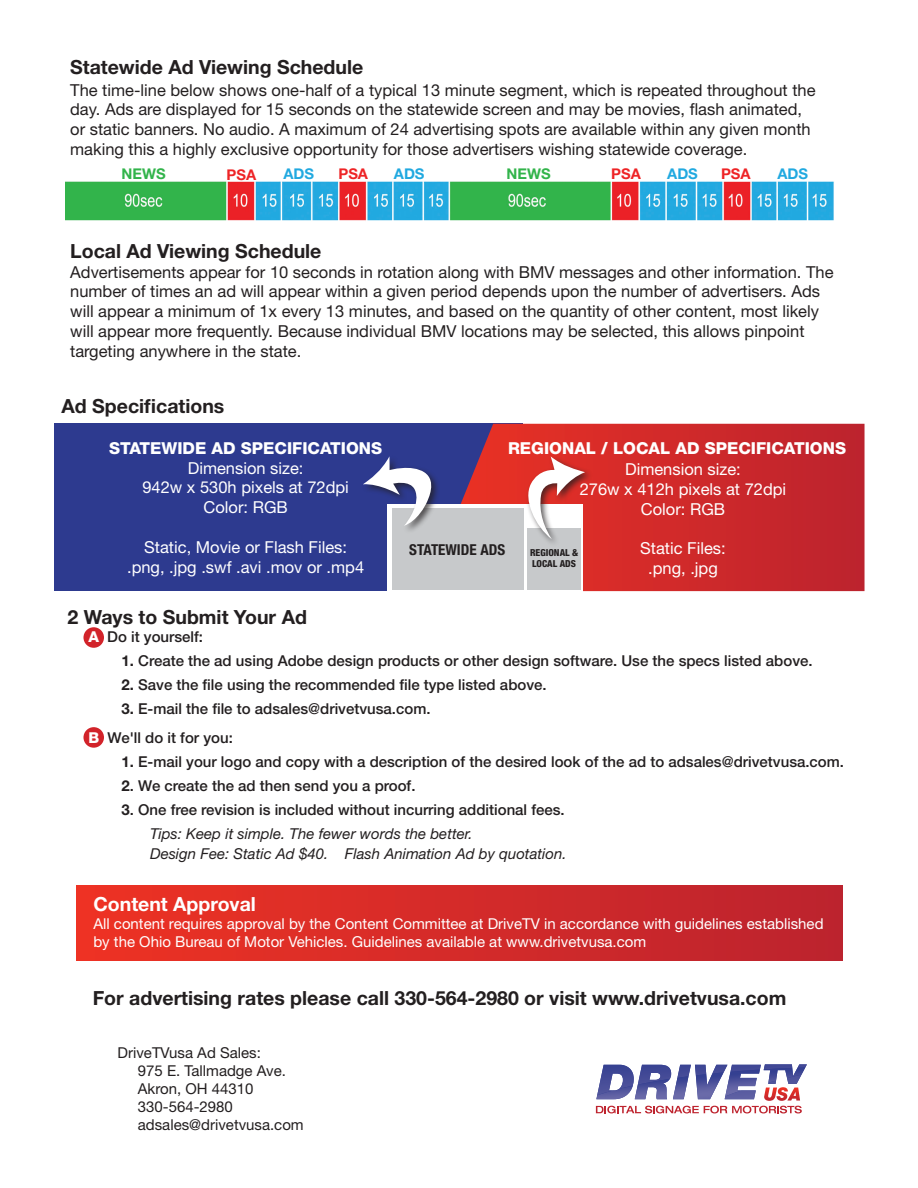
<style>
.page{position:relative;width:918px;height:1188px;background:#fff}
.page>*{position:absolute;margin:0;border:0;box-sizing:border-box;transform-origin:0 0}
.t1{font:700 19.5px "Helvetica Neue";color:#231f20}
.t2{font:700 19.5px "Helvetica Neue";color:#fff}
.t3{font:16.5px/19.8px "Helvetica Neue";color:#231f20}
.t4{font:16.5px/19.8px "Helvetica Neue";color:#fff;text-align:center}
.t5{font:800 16.5px "Helvetica Neue";color:#fff}
.t6{font:500 15px/24.2px "Helvetica Neue";color:#231f20}
.t7{font:15px/18px "Helvetica Neue";color:#fff}
.t8{font:15px/18px "Helvetica Neue";color:#231f20}
.t9{font:italic 15px "Helvetica Neue";color:#231f20}
.t10{font:700 condensed 15px "Helvetica Neue";color:#231f20}
.t11{font:700 14.85px "Helvetica Neue";color:#ee2426}
.t12{font:700 14.85px "Helvetica Neue";color:#21a9e0}
.t13{font:700 14.85px "Helvetica Neue";color:#32b44b}
.t14{font:800 condensed 9.6px/11.6px "Helvetica Neue";color:#231f20}
.s1{font-weight:800;color:#fff}
.s2{font-weight:700}
.s3{font-weight:400;font-style:italic}
</style>
<div class="page">
<div style="left:83px;top:727px;width:21px;height:21px;background:#d2232a;border-radius:50%"></div>
<div style="left:77px;top:886px;width:765px;height:74px;background:linear-gradient(to right,#ed3224,#bc232e)"></div>
<div style="left:54px;top:424px;width:469px;height:167px;background:#2d3a8f"></div>
<svg style="left:460px;top:424px;width:405px;height:167px;background:#c9292d"></svg>
<svg style="left:595px;top:1064px;width:212px;height:49px"></svg>
<div style="left:83px;top:627px;width:21px;height:21px;background:#d2232a;border-radius:50%"></div>
<div style="left:388px;top:504px;width:195px;height:88px;background:#fff"></div>
<div style="left:392px;top:508px;width:132px;height:82px;background:#c7c9cb"></div>
<div style="left:527px;top:528px;width:53px;height:61px;background:#c7c9cb"></div>
<img style="left:66px;top:181px;width:768px;height:40px">
<div style="left:361px;top:455px;width:79px;height:80px;background:#231f20;opacity:.75"></div>
<svg style="left:363px;top:456px;width:74px;height:70px"></svg>
<div style="left:526px;top:455px;width:67px;height:93px;background:#231f20;opacity:.75"></div>
<svg style="left:523px;top:456px;width:62px;height:83px"></svg>
<p class="t1" style="left:70px;top:55px;width:295px">Statewide Ad Viewing Schedule</p>
<p class="t3" style="left:70px;top:80px;width:747px">The time-line below shows one-half of a typical 13 minute segment, which is repeated throughout the day. Ads are displayed for 15 seconds on the statewide screen and may be movies, flash animated, or static banners. No audio. A maximum of 24 advertising spots are available within any given month making this a highly exclusive opportunity for those advertisers wishing statewide coverage.</p>
<p class="t13" style="left:122px;top:164px;width:46px">NEWS</p>
<p class="t11" style="left:227px;top:165px;width:31px">PSA</p>
<p class="t12" style="left:284px;top:165px;width:32px">ADS</p>
<p class="t11" style="left:338px;top:164px;width:31px">PSA</p>
<p class="t12" style="left:394px;top:165px;width:32px">ADS</p>
<p class="t13" style="left:507px;top:164px;width:46px">NEWS</p>
<p class="t11" style="left:611px;top:164px;width:31px">PSA</p>
<p class="t12" style="left:667px;top:165px;width:32px">ADS</p>
<p class="t11" style="left:721px;top:165px;width:31px">PSA</p>
<p class="t12" style="left:777px;top:165px;width:32px">ADS</p>
<p class="t1" style="left:70px;top:239px;width:253px">Local Ad Viewing Schedule</p>
<p class="t3" style="left:70px;top:262px;width:765px">Advertisements appear for 10 seconds in rotation along with BMV messages and other information. The number of times an ad will appear within a given period depends upon the number of advertisers. Ads will appear a minimum of 1x every 13 minutes, and based on the quantity of other content, most likely will appear more frequently. Because individual BMV locations may be selected, this allows pinpoint targeting anywhere in the state.</p>
<p class="t1" style="left:62px;top:394px;width:164px">Ad Specifications</p>
<p class="t5" style="left:109px;top:438px;width:262px">STATEWIDE AD SPECIFICATIONS</p>
<p class="t4" style="left:142px;top:458px;width:208px">Dimension size:<br>942w x 530h pixels at 72dpi<br>Color: RGB</p>
<p class="t4" style="left:127px;top:537px;width:239px">Static, Movie or Flash Files: .png, .jpg .swf .avi .mov or .mp4</p>
<p class="t5" style="left:508px;top:438px;width:327px">REGIONAL / LOCAL AD SPECIFICATIONS</p>
<p class="t4" style="left:580px;top:459px;width:208px">Dimension size:<br>276w x 412h pixels at 72dpi<br>Color: RGB</p>
<p class="t4" style="left:640px;top:538px;width:87px">Static Files: .png, .jpg</p>
<p class="t10" style="left:409px;top:540px;width:17px">STATEW</p>
<p class="t10" style="left:457px;top:540px;width:50px">IDE ADS</p>
<p class="t14" style="left:530px;top:547px;width:50px">REGIONAL &amp;<br>LOCAL ADS</p>
<p class="t1" style="left:68px;top:605px;width:241px">2 Ways to Submit Your Ad</p>
<p class="t6" style="left:88px;top:625px;width:116px"><span class="s1">A</span> Do it yourself:</p>
<p class="t6" style="left:122px;top:649px;width:693px"><span class="s2">1.</span> Create the ad using Adobe design products or other design software. Use the specs listed above.</p>
<p class="t6" style="left:122px;top:673px;width:427px"><span class="s2">2.</span> Save the file using the recommended file type listed above.</p>
<p class="t6" style="left:122px;top:697px;width:311px"><span class="s2">3.</span> E-mail the file to adsales@drivetvusa.com.</p>
<p class="t6" style="left:88px;top:725px;width:146px"><span class="s1">B</span> We'll do it for you:</p>
<p class="t6" style="left:122px;top:749px;width:724px"><span class="s2">1.</span> E-mail your logo and copy with a description of the desired look of the ad to adsales@drivetvusa.com.</p>
<p class="t6" style="left:122px;top:773px;width:296px"><span class="s2">2</span>. We create the ad then send you a proof.</p>
<p class="t6" style="left:150px;top:797px;width:416px;text-indent:-29px"><span class="s2">3</span>. One free revision is included without incurring additional fees.<br><span class="s3">Tips: Keep it simple. The fewer words the better.</span></p>
<p class="t9" style="left:150px;top:845px;width:418px">Design Fee: Static Ad $40. Flash Animation Ad by quotation.</p>
<p class="t2" style="left:93px;top:892px;width:164px">Content Approval</p>
<p class="t7" style="left:93px;top:914px;width:732px">All content requires approval by the Content Committee at DriveTV in accordance with guidelines established by the Ohio Bureau of Motor Vehicles. Guidelines available at www.drivetvusa.com</p>
<p class="t1" style="left:93px;top:986px;width:695px">For advertising rates please call 330-564-2980 or visit www.drivetvusa.com</p>
<p class="t8" style="left:138px;top:1044px;width:167px;text-indent:-20px">DriveTVusa Ad Sales:<br>975 E. Tallmadge Ave.<br>Akron, OH 44310<br>330-564-2980 adsales@drivetvusa.com</p>
</div>
